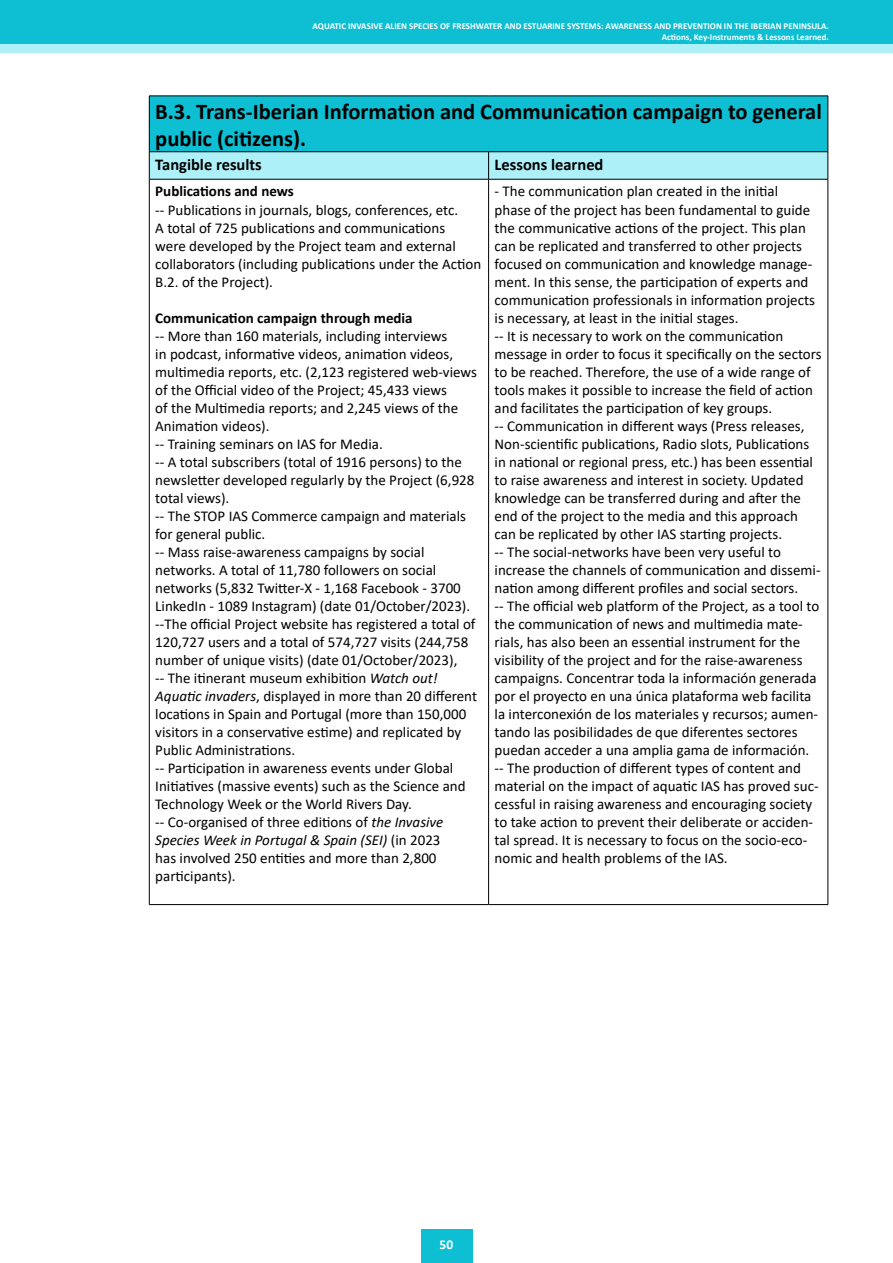
<style>
.page{position:relative;width:893px;height:1263px;background:#fff}
.page>*{position:absolute;margin:0;border:0;box-sizing:border-box;transform-origin:0 0}
.t1{font:700 22.5px/27px "Calibri";color:#000}
.t2{font:700 16.5px "Calibri";color:#000}
.t3{font:15px/18px "Calibri";color:#000}
.t4{font:700 15px "Calibri";color:#000}
.t5{font:700 13.5px "Calibri";color:#fff}
.t6{font:700 9px/10.8px "Calibri";color:#fff;text-align:right}
.s1{font-style:italic}
</style>
<div class="page">
<div style="left:0;top:0;width:893px;height:45px;background:#0ebed2"></div>
<div style="left:0;top:45px;width:893px;height:8px;background:#aef0f8"></div>
<div style="left:421px;top:1229px;width:51px;height:34px;background:#0ebed2"></div>
<div style="left:149px;top:96px;width:679px;height:56px;background:#0ebed2"></div>
<hr style="left:149px;top:96px;width:340px;height:1px;background:#000">
<hr style="left:149px;top:96px;width:1px;height:56px;background:#000">
<hr style="left:489px;top:96px;width:339px;height:1px;background:#000">
<hr style="left:149px;top:151px;width:340px;height:1px;background:#000">
<hr style="left:489px;top:151px;width:339px;height:1px;background:#000">
<hr style="left:149px;top:179px;width:340px;height:1px;background:#000">
<hr style="left:489px;top:179px;width:339px;height:1px;background:#000">
<hr style="left:828px;top:96px;width:1px;height:56px;background:#000">
<svg style="left:149px;top:152px;width:680px;height:27px;background:#a9eaf1"></svg>
<hr style="left:149px;top:179px;width:1px;height:725px;background:#000">
<hr style="left:488px;top:179px;width:1px;height:725px;background:#000">
<hr style="left:828px;top:179px;width:1px;height:725px;background:#000">
<hr style="left:149px;top:904px;width:340px;height:1px;background:#000">
<hr style="left:489px;top:904px;width:339px;height:1px;background:#000">
<p class="t6" style="left:313px;top:21px;width:518px">AQUATIC INVASIVE ALIEN SPECIES OF FRESHWATER AND ESTUARINE SYSTEMS: AWARENESS AND PREVENTION IN THE IBERIAN PENINSULA.<br>Actions, Key-Instruments &amp; Lessons Learned.</p>
<h1 class="t1" style="left:155px;top:97px;width:668px">B.3. Trans-Iberian Information and Communication campaign to general public (citizens).</h1>
<p class="t2" style="left:155px;top:153px;width:108px">Tangible results</p>
<p class="t2" style="left:495px;top:153px;width:110px">Lessons learned</p>
<p class="t4" style="left:155px;top:181px;width:140px">Publications and news</p>
<p class="t3" style="left:155px;top:200px;width:327px">-- Publications in journals, blogs, conferences, etc.<br>A total of 725 publications and communications<br>were developed by the Project team and external collaborators (including publications under the Action B.2. of the Project).</p>
<p class="t4" style="left:155px;top:307px;width:259px">Communication campaign through media</p>
<p class="t3" style="left:155px;top:326px;width:323px">-- More than 160 materials, including interviews<br>in podcast, informative videos, animation videos, multimedia reports, etc. (2,123 registered web-views of the Official video of the Project; 45,433 views<br>of the Multimedia reports; and 2,245 views of the Animation videos).<br>-- Training seminars on IAS for Media.<br>-- A total subscribers (total of 1916 persons) to the newsletter developed regularly by the Project (6,928 total views).<br>-- The STOP IAS Commerce campaign and materials for general public.<br>-- Mass raise-awareness campaigns by social networks. A total of 11,780 followers on social networks (5,832 Twitter-X - 1,168 Facebook - 3700<br>LinkedIn - 1089 Instagram) (date 01/October/2023). --The official Project website has registered a total of 120,727 users and a total of 574,727 visits (244,758 number of unique visits) (date 01/October/2023),<br>-- The itinerant museum exhibition <span class="s1">Watch out!<br>Aquatic invaders</span>, displayed in more than 20 different locations in Spain and Portugal (more than 150,000 visitors in a conservative estime) and replicated by Public Administrations.<br>-- Participation in awareness events under Global Initiatives (massive events) such as the Science and Technology Week or the World Rivers Day.<br>-- Co-organised of three editions of <span class="s1">the Invasive Species Week in Portugal &amp; Spain (SEI)</span> (in 2023<br>has involved 250 entities and more than 2,800 participants).</p>
<p class="t3" style="left:495px;top:182px;width:329px">- The communication plan created in the initial<br>phase of the project has been fundamental to guide the communicative actions of the project. This plan can be replicated and transferred to other projects focused on communication and knowledge manage&shy;ment. In this sense, the participation of experts and communication professionals in information projects is necessary, at least in the initial stages.<br>-- It is necessary to work on the communication message in order to focus it specifically on the sectors to be reached. Therefore, the use of a wide range of tools makes it possible to increase the field of action and facilitates the participation of key groups.<br>-- Communication in different ways (Press releases, Non-scientific publications, Radio slots, Publications in national or regional press, etc.) has been essential to raise awareness and interest in society. Updated knowledge can be transferred during and after the end of the project to the media and this approach can be replicated by other IAS starting projects.<br>-- The social-networks have been very useful to increase the channels of communication and dissemi&shy;nation among different profiles and social sectors.<br>-- The official web platform of the Project, as a tool to the communication of news and multimedia mate&shy;rials, has also been an essential instrument for the visibility of the project and for the raise-awareness campaigns. Concentrar toda la información generada por el proyecto en una única plataforma web facilita la interconexión de los materiales y recursos; aumen&shy;tando las posibilidades de que diferentes sectores puedan acceder a una amplia gama de información. -- The production of different types of content and material on the impact of aquatic IAS has proved suc&shy;cessful in raising awareness and encouraging society to take action to prevent their deliberate or acciden&shy;tal spread. It is necessary to focus on the socio-eco&shy;nomic and health problems of the IAS.</p>
<p class="t5" style="left:440px;top:1234px;width:15px">50</p>
</div>
